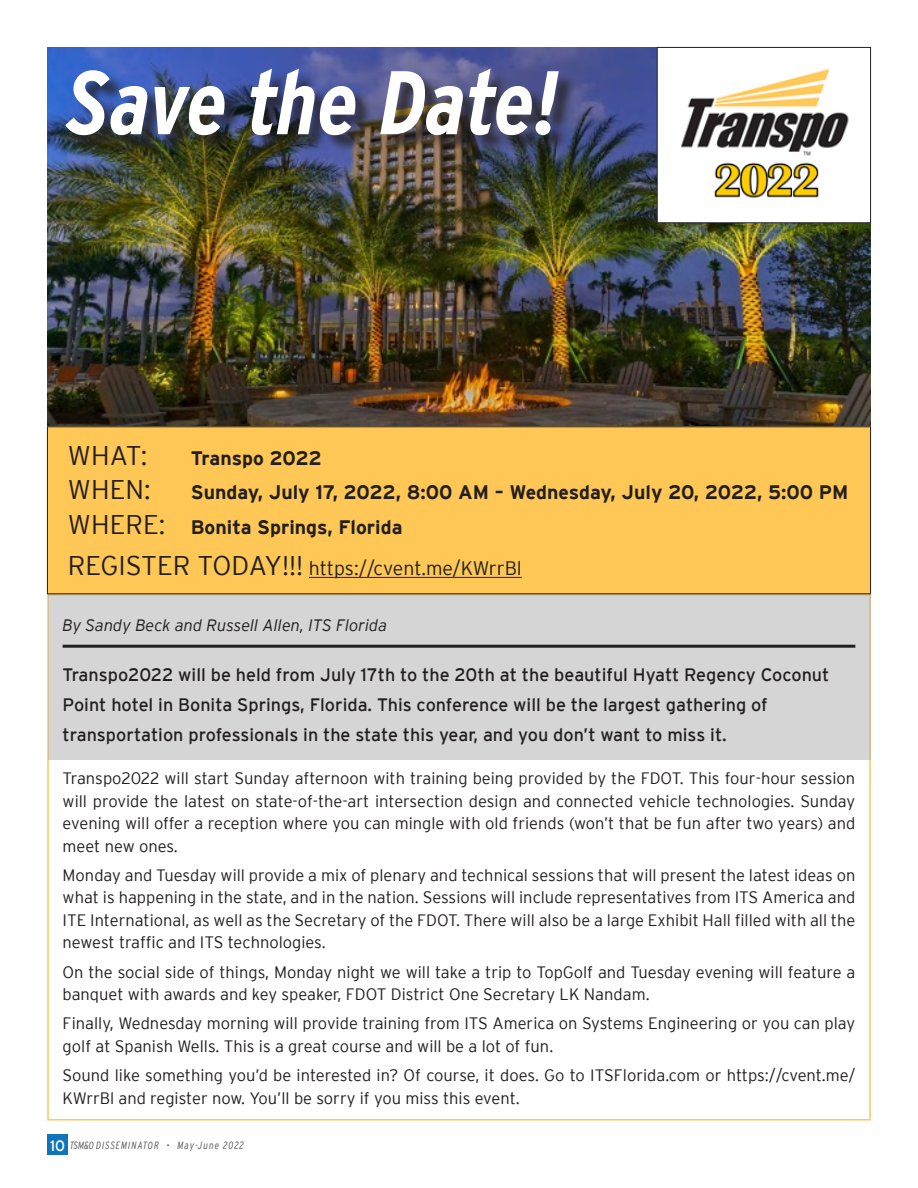
<style>
.page{position:relative;width:918px;height:1188px;background:#fff}
.page>*{position:absolute;margin:0;border:0;box-sizing:border-box;transform-origin:0 0}
.Header_-_Article_Tit{font:italic 700 condensed 90px "Interstate";color:#fff}
.Header_-_Article_Tit-2{font:300 27px "Interstate";color:#231f20}
.Tax_Watch_Subhead{font:300 27px "Interstate";color:#231f20}
.Tax_Watch_Subhead-2{font:700 19.5px "Interstate";color:#231f20}
.Subhead{font:300 19.5px "Interstate";letter-spacing:-.005em;color:#231f20}
.Header_-_Article_Tit-3{font:700 19.5px "Interstate";letter-spacing:-.02em;color:#231f20}
.Intro_Paragraph{font:18px/30px "Interstate";color:#231f20}
.Body_Copy{font:300 16.5px/22.5px "Interstate";color:#231f20}
.Byline_-_Author_Name{font:italic 300 16.5px "Interstate";color:#231f20}
.t1{font:italic 300 condensed 10.5px "Interstate";letter-spacing:.1em;color:#57585a}
.s1{font-weight:300;font-size:27px}
.s2{font-size:27px}
.s3{font-weight:400;font-style:normal;font-stretch:normal;font-size:15px;color:#fff}
</style>
<div class="page">
<div style="left:47px;top:1135px;width:21px;height:20px;background:#1074bc"></div>
<img style="left:48px;top:47px;width:823px;height:380px">
<div style="left:47px;top:594px;width:824px;height:526px;background:#fff;border:2px solid #fdc859"></div>
<div style="left:48px;top:594px;width:823px;height:165px;background:#d5d5d5"></div>
<hr style="left:63px;top:645px;width:792px;height:3px;background:#231f20">
<div style="left:657px;top:47px;width:214px;height:176px;background:#fff"></div>
<img style="left:681px;top:69px;width:168px;height:129px">
<div style="left:657px;top:47px;width:214px;height:176px;border:1px solid #231f20"></div>
<div style="left:47px;top:427px;width:824px;height:167px;background:#fec756"></div>
<hr style="left:309px;top:577px;width:213px;height:1px;background:#231f20">
<div style="left:69px;top:72px;width:508px;height:82px;background:#231f20;opacity:.75"></div>
<p class="Header_-_Article_Tit" style="left:67px;top:52px;width:494px">Save the Date!</p>
<p class="Header_-_Article_Tit-2" style="left:68px;top:440px;width:81px">WHAT:</p>
<p class="Header_-_Article_Tit-3" style="left:191px;top:447px;width:132px">Transpo 2022</p>
<p class="Tax_Watch_Subhead" style="left:68px;top:474px;width:84px">WHEN:</p>
<p class="Tax_Watch_Subhead-2" style="left:191px;top:481px;width:659px">Sunday, July 17, 2022, 8:00 AM – Wednesday, July 20, 2022, 5:00 PM</p>
<p class="Tax_Watch_Subhead-2" style="left:68px;top:516px;width:336px"><span class="s1">WHERE:</span> Bonita Springs, Florida</p>
<p class="Subhead" style="left:68px;top:557px;width:455px"><span class="s2">REGISTER TODAY!!!</span> https://cvent.me/KWrrBl</p>
<p class="Byline_-_Author_Name" style="left:63px;top:616px;width:326px">By Sandy Beck and Russell Allen, ITS Florida</p>
<p class="Intro_Paragraph" style="left:63px;top:660px;width:768px">Transpo2022 will be held from July 17th to the 20th at the beautiful Hyatt Regency Coconut<br>Point hotel in Bonita Springs, Florida. This conference will be the largest gathering of transportation professionals in the state this year, and you don’t want to miss it.</p>
<p class="Body_Copy" style="left:63px;top:767px;width:794px;text-align:justify">Transpo2022 will start Sunday afternoon with training being provided by the FDOT. This four-hour session will provide the latest on state-of-the-art intersection design and connected vehicle technologies. Sunday evening will offer a reception where you can mingle with old friends (won’t that be fun after two years) and meet new ones.</p>
<p class="Body_Copy" style="left:63px;top:864px;width:794px;text-align:justify">Monday and Tuesday will provide a mix of plenary and technical sessions that will present the latest ideas on what is happening in the state, and in the nation. Sessions will include representatives from ITS America and ITE International, as well as the Secretary of the FDOT. There will also be a large Exhibit Hall filled with all the newest traffic and ITS technologies.</p>
<p class="Body_Copy" style="left:63px;top:961px;width:794px">On the social side of things, Monday night we will take a trip to TopGolf and Tuesday evening will feature a banquet with awards and key speaker, FDOT District One Secretary LK Nandam.</p>
<p class="Body_Copy" style="left:63px;top:1012px;width:794px">Finally, Wednesday morning will provide training from ITS America on Systems Engineering or you can play golf at Spanish Wells. This is a great course and will be a lot of fun.</p>
<p class="Body_Copy" style="left:63px;top:1064px;width:794px">Sound like something you’d be interested in? Of course, it does. Go to ITSFlorida.com or https://cvent.me/<br>KWrrBl and register now. You’ll be sorry if you miss this event.</p>
<p class="t1" style="left:50px;top:1139px;width:195px"><span class="s3">10</span> TSM&amp;O DISSEMINATOR • May-June 2022</p>
</div>
